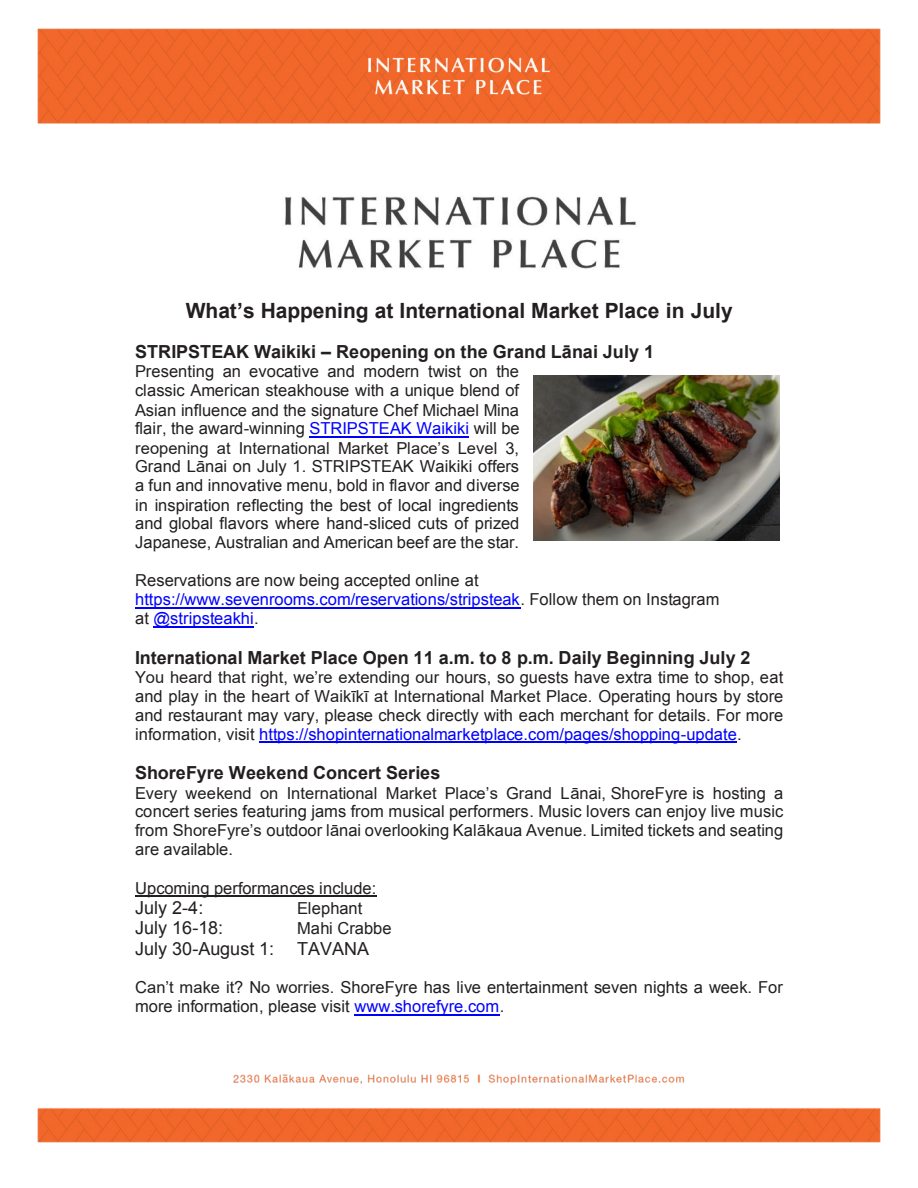
<style>
.page{position:relative;width:918px;height:1188px;background:#fff}
.page>*{position:absolute;margin:0;border:0;box-sizing:border-box;transform-origin:0 0}
.t1{font:700 21px "Arial";color:#231f20}
.t2{font:700 18px "Arial";letter-spacing:.005em;color:#231f20}
.t3{font:18px "Arial";letter-spacing:.005em;color:#231f20}
.t4{font:16.5px/19px "Arial";letter-spacing:.005em;color:#231f20;text-align:justify}
.s1{color:#00f}
</style>
<div class="page">
<img style="left:37px;top:28px;width:844px;height:1115px">
<hr style="left:309px;top:436px;width:160px;height:1px;background:#00f">
<hr style="left:135px;top:607px;width:385px;height:1px;background:#00f">
<hr style="left:153px;top:626px;width:101px;height:1px;background:#00f">
<hr style="left:259px;top:742px;width:478px;height:1px;background:#00f">
<hr style="left:135px;top:895px;width:241px;height:2px;background:#231f20">
<hr style="left:355px;top:1014px;width:145px;height:1px;background:#00f">
<img style="left:277px;top:186px;width:364px;height:93px">
<img style="left:533px;top:376px;width:247px;height:164px">
<p class="t1" style="left:186px;top:297px;width:549px">What’s Happening at International Market Place in July</p>
<p class="t2" style="left:135px;top:340px;width:520px">STRIPSTEAK Waikiki – Reopening on the Grand Lānai July 1</p>
<p class="t4" style="left:135px;top:362px;width:386px">Presenting an evocative and modern twist on the classic American steakhouse with a unique blend of Asian influence and the signature Chef Michael Mina flair, the award-winning <span class="s1">STRIPSTEAK Waikiki</span> will be reopening at International Market Place’s Level 3, Grand Lānai on July 1. STRIPSTEAK Waikiki offers a fun and innovative menu, bold in flavor and diverse in inspiration reflecting the best of local ingredients and global flavors where hand-sliced cuts of prized Japanese, Australian and American beef are the star.</p>
<p class="t4" style="left:135px;top:571px;width:586px;text-align:left">Reservations are now being accepted online at <span class="s1">https://www.sevenrooms.com/reservations/stripsteak</span>. Follow them on Instagram at <span class="s1">@stripsteakhi</span>.</p>
<p class="t2" style="left:135px;top:645px;width:617px">International Market Place Open 11 a.m. to 8 p.m. Daily Beginning July 2</p>
<p class="t4" style="left:135px;top:668px;width:650px">You heard that right, we’re extending our hours, so guests have extra time to shop, eat and play in the heart of Waikīkī at International Market Place. Operating hours by store and restaurant may vary, please check directly with each merchant for details. For more information, visit <span class="s1">https://shopinternationalmarketplace.com/pages/shopping-update</span>.</p>
<p class="t2" style="left:135px;top:761px;width:307px">ShoreFyre Weekend Concert Series</p>
<p class="t4" style="left:135px;top:783px;width:650px">Every weekend on International Market Place’s Grand Lānai, ShoreFyre is hosting a concert series featuring jams from musical performers. Music lovers can enjoy live music from ShoreFyre’s outdoor lānai overlooking Kalākaua Avenue. Limited tickets and seating are available.</p>
<p class="t4" style="left:135px;top:878px;width:243px">Upcoming performances include:</p>
<p class="t3" style="left:135px;top:896px;width:70px">July 2-4:</p>
<p class="t4" style="left:297px;top:899px;width:67px">Elephant</p>
<p class="t3" style="left:135px;top:916px;width:90px">July 16-18:</p>
<p class="t4" style="left:297px;top:919px;width:96px">Mahi Crabbe</p>
<p class="t3" style="left:135px;top:937px;width:141px">July 30-August 1:</p>
<p class="t3" style="left:297px;top:937px;width:73px">TAVANA</p>
<p class="t4" style="left:135px;top:978px;width:649px">Can’t make it? No worries. ShoreFyre has live entertainment seven nights a week. For more information, please visit <span class="s1">www.shorefyre.com</span>.</p>
</div>
